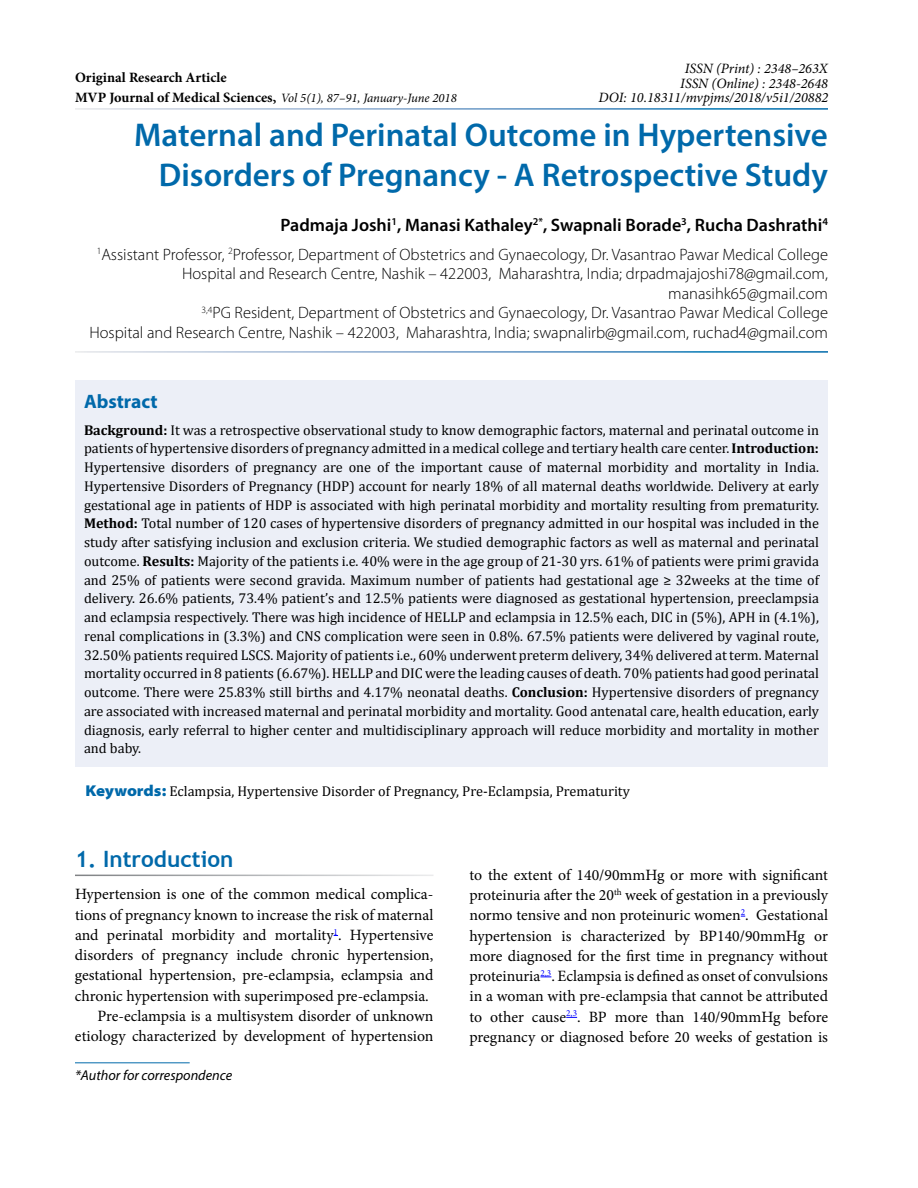
<style>
.page{position:relative;width:918px;height:1188px;background:#fff}
.page>*{position:absolute;margin:0;border:0;box-sizing:border-box;transform-origin:0 0}
.t1{font:600 33px/40.5px "Myriad Pro";color:#0069aa;text-align:right}
.t2{font:700 22.5px "Trebuchet MS";color:#0069aa}
.t3{font:700 19.5px "Myriad Pro";color:#0069aa}
.t4{font:600 18px "Myriad Pro";color:#000}
.t5{font:300 16.5px/19.5px "Myriad Pro";color:#000;text-align:right}
.t6{font:15.75px/20.2px "Minion Pro";color:#000;text-align:right}
.t7{font:14.25px/18.8px "Cambria";color:#000;text-align:justify}
.t8{font:italic 14.25px/14.5px "Minion Pro";color:#000;text-align:right}
.t9{font:italic 14.25px "Myriad Pro";color:#000}
.t10{font:700 14.25px "Minion Pro";color:#000}
.t11{font:italic 12.75px "Minion Pro";letter-spacing:-.01em;color:#000}
.s1{font-weight:700;font-style:normal;font-size:14.25px}
.s2{font-weight:700}
.s3{font-family:"Myriad Pro";font-weight:900;font-stretch:semi-expanded;font-size:15.75px;color:#0069aa}
</style>
<div class="page">
<hr style="left:75px;top:1062px;width:115px;height:1px;background:#0069aa">
<div style="left:75px;top:380px;width:753px;height:387px;background:#eceff7"></div>
<p class="t8" style="left:599px;top:61px;width:231px">ISSN (Print) : 2348–263X<br>ISSN (Online) : 2348-2648<br>DOI: 10.18311/mvpjms/2018/v5i1/20882</p>
<h1 class="t1" style="left:134px;top:113px;width:695px">Maternal and Perinatal Outcome in Hypertensive<br>Disorders of Pregnancy - A Retrospective Study</h1>
<p class="t4" style="left:281px;top:214px;width:549px">Padmaja Joshi<sup>1</sup>, Manasi Kathaley<sup>2*</sup>, Swapnali Borade<sup>3</sup>, Rucha Dashrathi<sup>4</sup></p>
<p class="t5" style="left:89px;top:244px;width:740px"><sup>1</sup>Assistant Professor, <sup>2</sup>Professor, Department of Obstetrics and Gynaecology, Dr. Vasantrao Pawar Medical College Hospital and Research Centre, Nashik – 422003, Maharashtra, India; drpadmajajoshi78@gmail.com, manasihk65@gmail.com<br><sup>3,4</sup>PG Resident, Department of Obstetrics and Gynaecology, Dr. Vasantrao Pawar Medical College<br>Hospital and Research Centre, Nashik – 422003, Maharashtra, India; swapnalirb@gmail.com, ruchad4@gmail.com</p>
<p class="t10" style="left:75px;top:68px;width:153px">Original Research Article</p>
<p class="t11" style="left:75px;top:89px;width:383px"><span class="s1">MVP Journal of Medical Sciences,</span> Vol 5(1), 87–91, January-June 2018</p>
<h3 class="t3" style="left:84px;top:389px;width:75px">Abstract</h3>
<p class="t7" style="left:84px;top:420px;width:737px"><span class="s2">Background:</span> It was a retrospective observational study to know demographic factors, maternal and perinatal outcome in patients of hypertensive disorders of pregnancy admitted in a medical college and tertiary health care center. <span class="s2">Introduction:<br></span>Hypertensive disorders of pregnancy are one of the important cause of maternal morbidity and mortality in India.<br>Hypertensive Disorders of Pregnancy (HDP) account for nearly 18% of all maternal deaths worldwide. Delivery at early gestational age in patients of HDP is associated with high perinatal morbidity and mortality resulting from prematurity.<br><span class="s2">Method:</span> Total number of 120 cases of hypertensive disorders of pregnancy admitted in our hospital was included in the study after satisfying inclusion and exclusion criteria. We studied demographic factors as well as maternal and perinatal outcome. <span class="s2">Results:</span> Majority of the patients i.e. 40% were in the age group of 21-30 yrs. 61% of patients were primi gravida and 25% of patients were second gravida. Maximum number of patients had gestational age ≥ 32weeks at the time of delivery. 26.6% patients, 73.4% patient’s and 12.5% patients were diagnosed as gestational hypertension, preeclampsia and eclampsia respectively. There was high incidence of HELLP and eclampsia in 12.5% each, DIC in (5%), APH in (4.1%), renal complications in (3.3%) and CNS complication were seen in 0.8%. 67.5% patients were delivered by vaginal route, 32.50% patients required LSCS. Majority of patients i.e., 60% underwent preterm delivery, 34% delivered at term. Maternal mortality occurred in 8 patients (6.67%). HELLP and DIC were the leading causes of death. 70% patients had good perinatal outcome. There were 25.83% still births and 4.17% neonatal deaths. <span class="s2">Conclusion:</span> Hypertensive disorders of pregnancy are associated with increased maternal and perinatal morbidity and mortality. Good antenatal care, health education, early diagnosis, early referral to higher center and multidisciplinary approach will reduce morbidity and mortality in mother and baby.</p>
<p class="t7" style="left:86px;top:782px;width:546px"><span class="s3">Keywords:</span> Eclampsia, Hypertensive Disorder of Pregnancy, Pre-Eclampsia, Prematurity</p>
<h2 class="t2" style="left:75px;top:845px;width:160px">1. Introduction</h2>
<p class="t6" style="left:75px;top:884px;width:360px">Hypertension is one of the common medical complica&shy;tions of pregnancy known to increase the risk of maternal and perinatal morbidity and mortality<sup>1</sup>. Hypertensive disorders of pregnancy include chronic hypertension, gestational hypertension, pre-eclampsia, eclampsia and chronic hypertension with superimposed pre-eclampsia.<br>Pre-eclampsia is a multisystem disorder of unknown etiology characterized by development of hypertension</p>
<p class="t9" style="left:75px;top:1066px;width:159px">*Author for correspondence</p>
<p class="t6" style="left:469px;top:865px;width:360px;text-align:justify">to the extent of 140/90mmHg or more with significant proteinuria after the 20<sup>th</sup> week of gestation in a previously normo tensive and non proteinuric women<sup>2</sup>. Gestational hypertension is characterized by BP140/90mmHg or more diagnosed for the first time in pregnancy without proteinuria<sup>2,3</sup>. Eclampsia is defined as onset of convulsions in a woman with pre-eclampsia that cannot be attributed to other cause<sup>2,3</sup>. BP more than 140/90mmHg before pregnancy or diagnosed before 20 weeks of gestation is</p>
</div>
